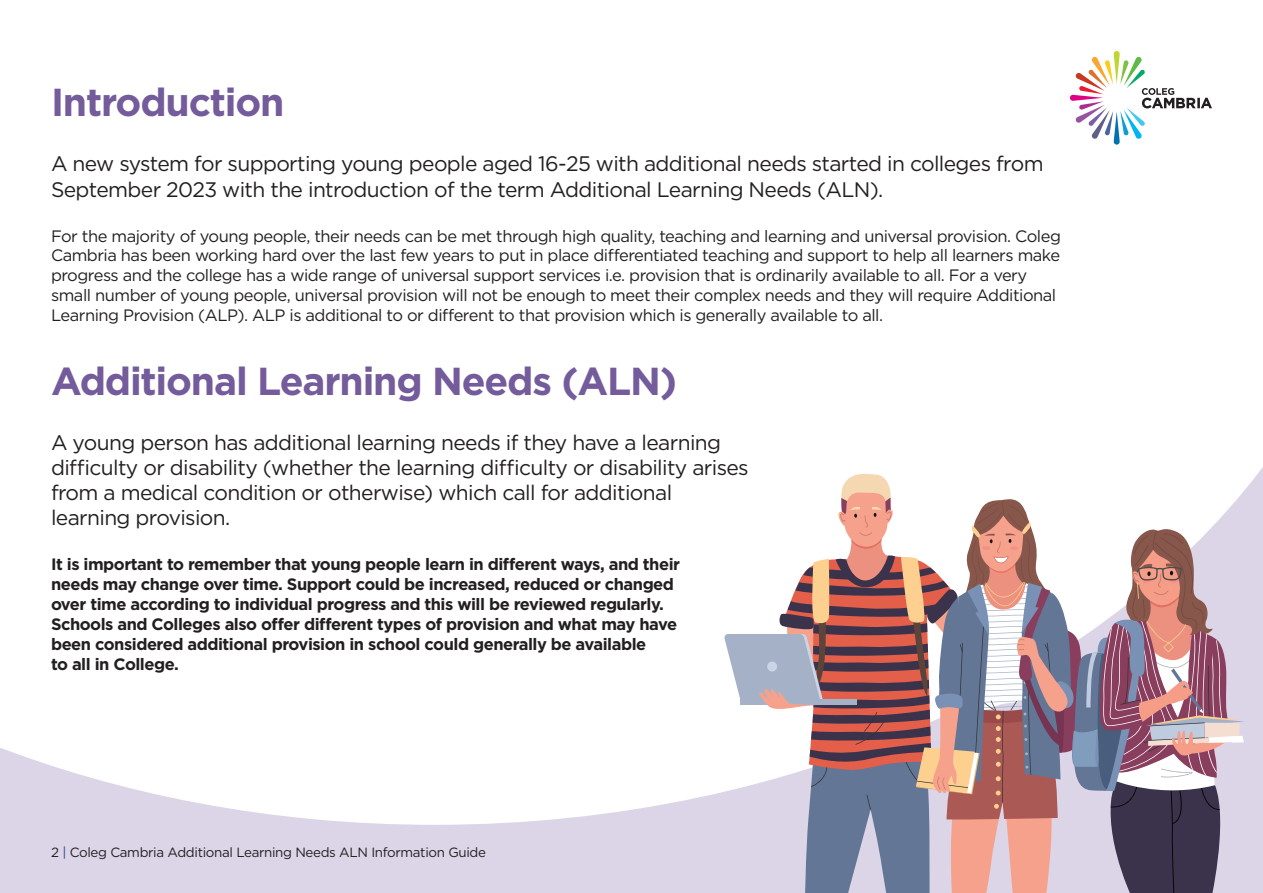
<style>
.page{position:relative;width:1263px;height:893px;background:#fff}
.page>*{position:absolute;margin:0;border:0;box-sizing:border-box;transform-origin:0 0}
.t1{font:700 39px "Gotham";letter-spacing:-.03em;color:#745c9c}
.t2{font:21px/25.2px "Gotham";letter-spacing:-.03em;color:#231f20}
.t3{font:16.5px/19.8px "Gotham";letter-spacing:-.03em;color:#231f20}
.t4{font:700 16.5px/19.8px "Gotham";letter-spacing:-.03em;color:#231f20}
.t5{font:13.35px "Gotham";letter-spacing:-.025em;color:#231f20}
.s1{color:#253f8e}
</style>
<div class="page">
<svg style="left:0;top:467px;width:1263px;height:426px"></svg>
<svg style="left:724px;top:473px;width:521px;height:420px"></svg>
<svg style="left:1070px;top:51px;width:142px;height:94px"></svg>
<p class="t1" style="left:51px;top:77px;width:235px">Introduction</p>
<p class="t2" style="left:51px;top:151px;width:994px">A new system for supporting young people aged 16-25 with additional needs started in colleges from<br>September 2023 with the introduction of the term Additional Learning Needs (ALN).</p>
<p class="t3" style="left:51px;top:226px;width:1011px">For the majority of young people, their needs can be met through high quality, teaching and learning and universal provision. Coleg Cambria has been working hard over the last few years to put in place differentiated teaching and support to help all learners make progress and the college has a wide range of universal support services i.e. provision that is ordinarily available to all. For a very small number of young people, universal provision will not be enough to meet their complex needs and they will require Additional Learning Provision (ALP). ALP is additional to or different to that provision which is generally available to all.</p>
<p class="t1" style="left:51px;top:355px;width:628px">Additional Learning Needs (ALN)</p>
<p class="t2" style="left:51px;top:429px;width:699px">A young person has additional learning needs if they have a learning difficulty or disability (whether the learning difficulty or disability arises from a medical condition or otherwise) which call for additional</p>
<p class="t2" style="left:51px;top:505px;width:181px">learning provision.</p>
<p class="t4" style="left:51px;top:555px;width:630px">It is important to remember that young people learn in different ways, and their needs may change over time. Support could be increased, reduced or changed</p>
<p class="t4" style="left:51px;top:594px;width:614px">over time according to individual progress and this will be reviewed regularly.</p>
<p class="t4" style="left:51px;top:614px;width:628px">Schools and Colleges also offer different types of provision and what may have been considered additional provision in school could generally be available</p>
<p class="t4" style="left:51px;top:654px;width:129px">to all in College.</p>
<p class="t5" style="left:51px;top:844px;width:436px">2 <span class="s1">|</span> Coleg Cambria Additional Learning Needs ALN Information Guide</p>
</div>
